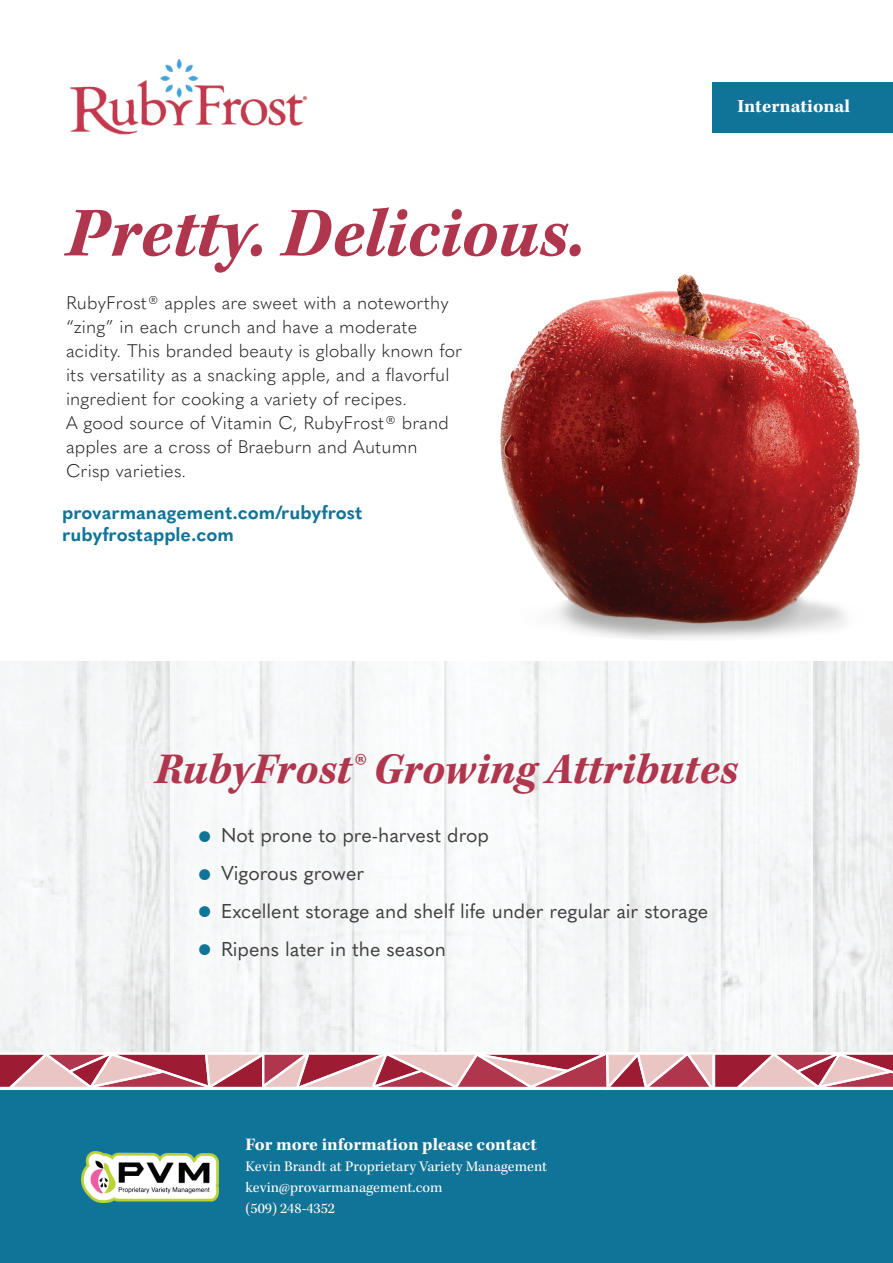
<style>
.page{position:relative;width:893px;height:1263px;background:#fff}
.page>*{position:absolute;margin:0;border:0;box-sizing:border-box;transform-origin:0 0}
.t1{font:italic 700 72px "Kepler Std";letter-spacing:-.005em;color:#b0364d}
.t2{font:italic 700 45px "Kepler Std";color:#b0364d}
.t3{font:19.8px "Quasimoda";color:#413f41}
.t4{font:700 18.9px/22.4px "Quasimoda";color:#107398}
.t5{font:700 18.9px "Kepler Std";color:#fff}
.t6{font:300 18px/24px "Quasimoda";letter-spacing:.01em;color:#231f20}
.t7{font:700 18px "Kepler Std";color:#fefaf5}
.t8{font:15px/21px "Kepler Std";color:#fefaf5}
.s1{font-size:36px;color:#107398}
</style>
<div class="page">
<img style="left:0;top:661px;width:893px;height:389px">
<img style="left:449px;top:274px;width:444px;height:397px">
<div style="left:0;top:1090px;width:893px;height:173px;background:#107398"></div>
<img style="left:81px;top:1151px;width:138px;height:51px">
<div style="left:712px;top:82px;width:181px;height:51px;background:#107398"></div>
<svg style="left:0;top:1050px;width:893px;height:37px"></svg>
<img style="left:70px;top:59px;width:238px;height:76px">
<h1 class="t1" style="left:66px;top:192px;width:521px">Pretty. Delicious.</h1>
<p class="t6" style="left:66px;top:289px;width:398px">RubyFrost® apples are sweet with a noteworthy “zing” in each crunch and have a moderate acidity. This branded beauty is globally known for its versatility as a snacking apple, and a flavorful ingredient for cooking a variety of recipes.<br>A good source of Vitamin C, RubyFrost® brand apples are a cross of Braeburn and Autumn Crisp varieties.</p>
<p class="t4" style="left:62px;top:500px;width:302px">provarmanagement.com/rubyfrost rubyfrostapple.com</p>
<p class="t5" style="left:738px;top:96px;width:114px">International</p>
<h2 class="t2" style="left:155px;top:743px;width:585px">RubyFrost® Growing Attributes</h2>
<p class="t3" style="left:194px;top:820px;width:296px"><span class="s1">•</span> Not prone to pre-harvest drop</p>
<p class="t3" style="left:194px;top:858px;width:172px"><span class="s1">•</span> Vigorous grower</p>
<p class="t3" style="left:194px;top:896px;width:516px"><span class="s1">•</span> Excellent storage and shelf life under regular air storage</p>
<p class="t3" style="left:194px;top:934px;width:254px"><span class="s1">•</span> Ripens later in the season</p>
<p class="t7" style="left:246px;top:1134px;width:293px">For more information please contact</p>
<p class="t8" style="left:246px;top:1156px;width:303px">Kevin Brandt at Proprietary Variety Management kevin@provarmanagement.com<br>(509) 248-4352</p>
</div>
